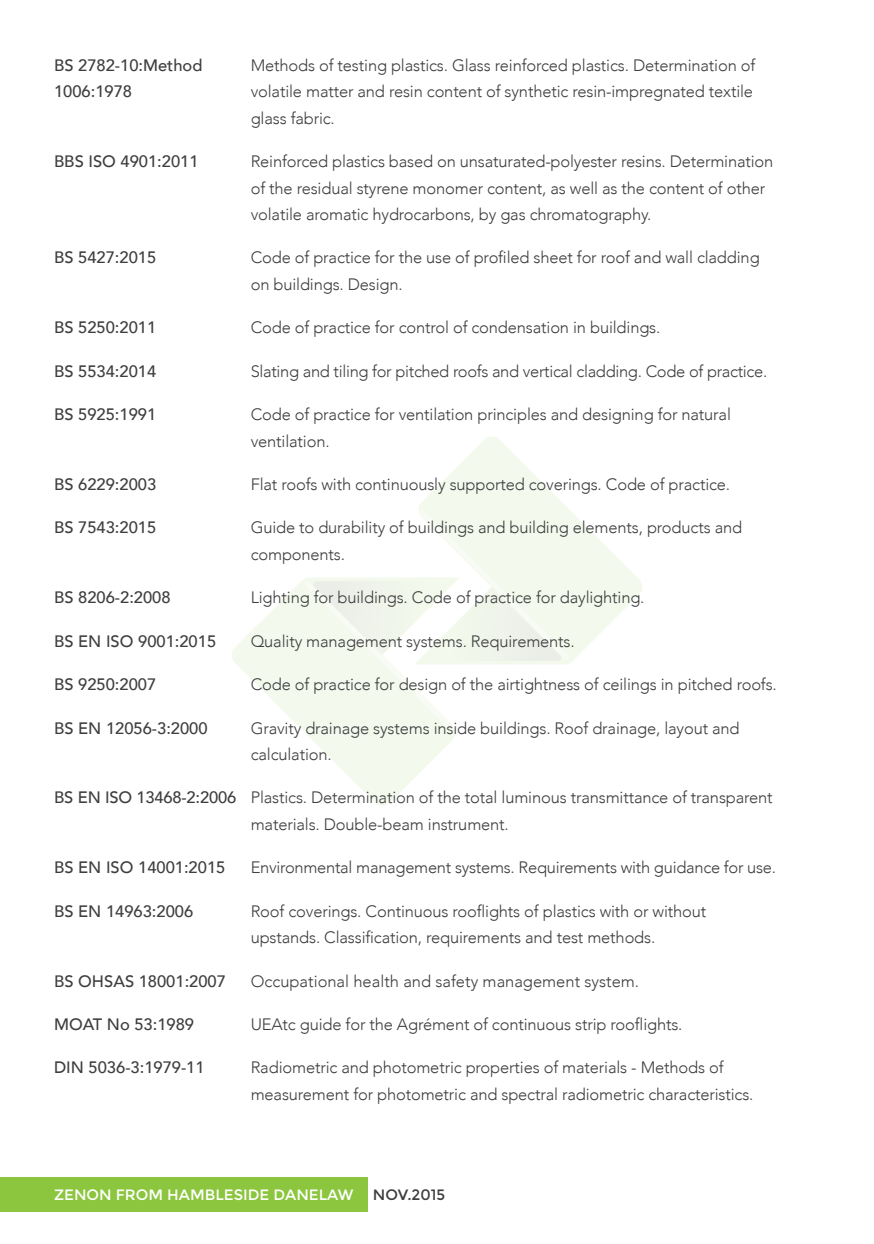
<style>
.page{position:relative;width:874px;height:1244px;background:#fff}
.page>*{position:absolute;margin:0;border:0;box-sizing:border-box;transform-origin:0 0}
.t1{font:300 16.5px/26.4px "Avenir";letter-spacing:-.01em;color:#3e3e3f}
.t2{font:500 16.5px "Avenir";color:#3e3e3f}
.t3{font:15px "Montserrat";color:#fff}
.t4{font:15px "Montserrat";color:#3e3e3f}
.s1{font-weight:500}
</style>
<div class="page">
<svg style="left:419px;top:436px;width:223px;height:227px"></svg>
<svg style="left:232px;top:581px;width:224px;height:225px"></svg>
<svg style="left:302px;top:509px;width:268px;height:222px"></svg>
<div style="left:0;top:1177px;width:367px;height:34px;background:#8bc63e"></div>
<p class="t2" style="left:54px;top:51px;width:150px">BS 2782-10:Method</p>
<p class="t1" style="left:251px;top:52px;width:506px">Methods of testing plastics. Glass reinforced plastics. Determination of</p>
<p class="t2" style="left:54px;top:77px;width:79px">1006:1978</p>
<p class="t1" style="left:251px;top:78px;width:504px">volatile matter and resin content of synthetic resin-impregnated textile glass fabric.</p>
<p class="t2" style="left:54px;top:147px;width:146px">BBS ISO 4901:2011</p>
<p class="t1" style="left:251px;top:148px;width:524px">Reinforced plastics based on unsaturated-polyester resins. Determination of the residual styrene monomer content, as well as the content of other volatile aromatic hydrocarbons, by gas chromatography.</p>
<p class="t2" style="left:54px;top:243px;width:104px">BS 5427:2015</p>
<p class="t1" style="left:251px;top:244px;width:510px">Code of practice for the use of profiled sheet for roof and wall cladding on buildings. Design.</p>
<p class="t2" style="left:54px;top:313px;width:104px">BS 5250:2011</p>
<p class="t1" style="left:251px;top:314px;width:411px">Code of practice for control of condensation in buildings.</p>
<p class="t2" style="left:54px;top:357px;width:104px">BS 5534:2014</p>
<p class="t1" style="left:251px;top:358px;width:518px">Slating and tiling for pitched roofs and vertical cladding. Code of practice.</p>
<p class="t2" style="left:54px;top:400px;width:104px">BS 5925:1991</p>
<p class="t1" style="left:251px;top:401px;width:481px">Code of practice for ventilation principles and designing for natural ventilation.</p>
<p class="t2" style="left:54px;top:470px;width:104px">BS 6229:2003</p>
<p class="t1" style="left:251px;top:471px;width:481px">Flat roofs with continuously supported coverings. Code of practice.</p>
<p class="t2" style="left:54px;top:513px;width:104px">BS 7543:2015</p>
<p class="t1" style="left:251px;top:514px;width:493px">Guide to durability of buildings and building elements, products and components.</p>
<p class="t2" style="left:54px;top:583px;width:118px">BS 8206-2:2008</p>
<p class="t1" style="left:251px;top:584px;width:395px">Lighting for buildings. Code of practice for daylighting.</p>
<p class="t2" style="left:54px;top:626px;width:164px">BS EN ISO 9001:2015</p>
<p class="t1" style="left:251px;top:628px;width:325px">Quality management systems. Requirements.</p>
<p class="t2" style="left:54px;top:670px;width:104px">BS 9250:2007</p>
<p class="t1" style="left:251px;top:671px;width:527px">Code of practice for design of the airtightness of ceilings in pitched roofs.</p>
<p class="t2" style="left:54px;top:713px;width:155px">BS EN 12056-3:2000</p>
<p class="t1" style="left:251px;top:714px;width:490px">Gravity drainage systems inside buildings. Roof drainage, layout and calculation.</p>
<p class="t1" style="left:251px;top:784px;width:523px;text-indent:-196px"><span class="s1">BS EN ISO 13468-2:2006</span> Plastics. Determination of the total luminous transmittance of transparent materials. Double-beam instrument.</p>
<p class="t2" style="left:54px;top:853px;width:173px">BS EN ISO 14001:2015</p>
<p class="t1" style="left:251px;top:854px;width:527px">Environmental management systems. Requirements with guidance for use.</p>
<p class="t2" style="left:54px;top:896px;width:141px">BS EN 14963:2006</p>
<p class="t1" style="left:251px;top:897px;width:457px">Roof coverings. Continuous rooflights of plastics with or without upstands. Classification, requirements and test methods.</p>
<p class="t2" style="left:54px;top:966px;width:173px">BS OHSAS 18001:2007</p>
<p class="t1" style="left:251px;top:967px;width:390px">Occupational health and safety management system.</p>
<p class="t2" style="left:54px;top:1009px;width:141px">MOAT No 53:1989</p>
<p class="t1" style="left:251px;top:1011px;width:433px">UEAtc guide for the Agrément of continuous strip rooflights.</p>
<p class="t2" style="left:54px;top:1053px;width:152px">DIN 5036-3:1979-11</p>
<p class="t1" style="left:251px;top:1054px;width:504px">Radiometric and photometric properties of materials - Methods of measurement for photometric and spectral radiometric characteristics.</p>
<p class="t3" style="left:54px;top:1186px;width:301px">ZENON FROM HAMBLESIDE DANELAW</p>
<p class="t4" style="left:373px;top:1186px;width:74px">NOV.2015</p>
</div>
